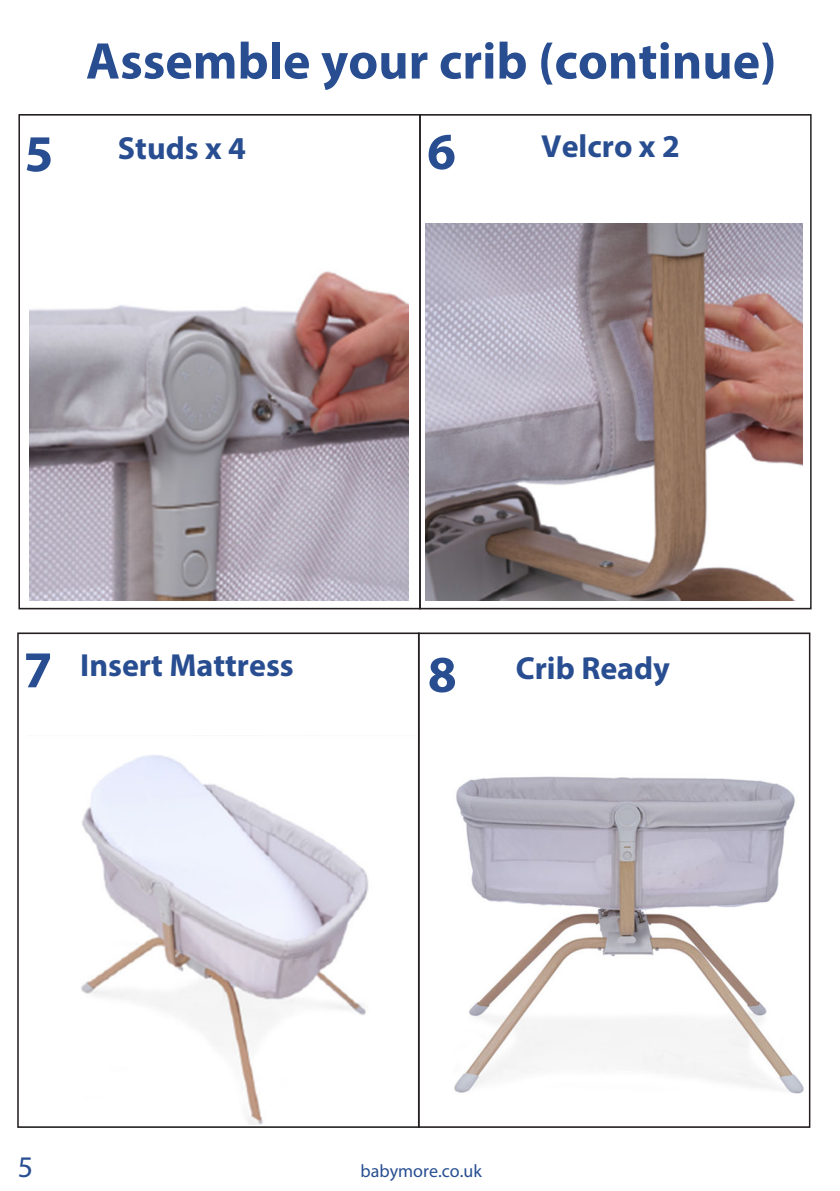
<style>
.page{position:relative;width:840px;height:1191px;background:#fff}
.page>*{position:absolute;margin:0;border:0;box-sizing:border-box;transform-origin:0 0}
.t1{font:700 52px "Myriad Pro";color:#284e91}
.t2{font:700 32px "Myriad Pro";color:#284e91}
.t3{font:30px "Myriad Pro";color:#284e91}
.t4{font:18px "Myriad Pro";color:#284e91}
.s1{font-size:52px}
</style>
<div class="page">
<img style="left:413px;top:728px;width:398px;height:400px">
<img style="left:81px;top:735px;width:335px;height:389px">
<div style="left:18px;top:114px;width:402px;height:495px;border:2px solid #231f20"></div>
<div style="left:419px;top:114px;width:392px;height:495px;border:2px solid #231f20"></div>
<div style="left:17px;top:632px;width:402px;height:495px;border:2px solid #231f20"></div>
<div style="left:417px;top:632px;width:393px;height:495px;border:2px solid #231f20"></div>
<img style="left:29px;top:271px;width:379px;height:329px">
<img style="left:425px;top:223px;width:377px;height:377px">
<h1 class="t1" style="left:86px;top:27px;width:691px">Assemble your crib (continue)</h1>
<p class="t2" style="left:24px;top:128px;width:223px"><span class="s1">5</span> Studs x 4</p>
<h1 class="t1" style="left:427px;top:118px;width:30px">6</h1>
<p class="t2" style="left:541px;top:125px;width:140px">Velcro x 2</p>
<h1 class="t1" style="left:24px;top:636px;width:30px">7</h1>
<h1 class="t1" style="left:427px;top:640px;width:30px">8</h1>
<p class="t2" style="left:80px;top:644px;width:215px">Insert Mattress</p>
<p class="t2" style="left:515px;top:647px;width:156px">Crib Ready</p>
<p class="t3" style="left:18px;top:1148px;width:17px">5</p>
<p class="t4" style="left:360px;top:1159px;width:123px">babymore.co.uk</p>
</div>
